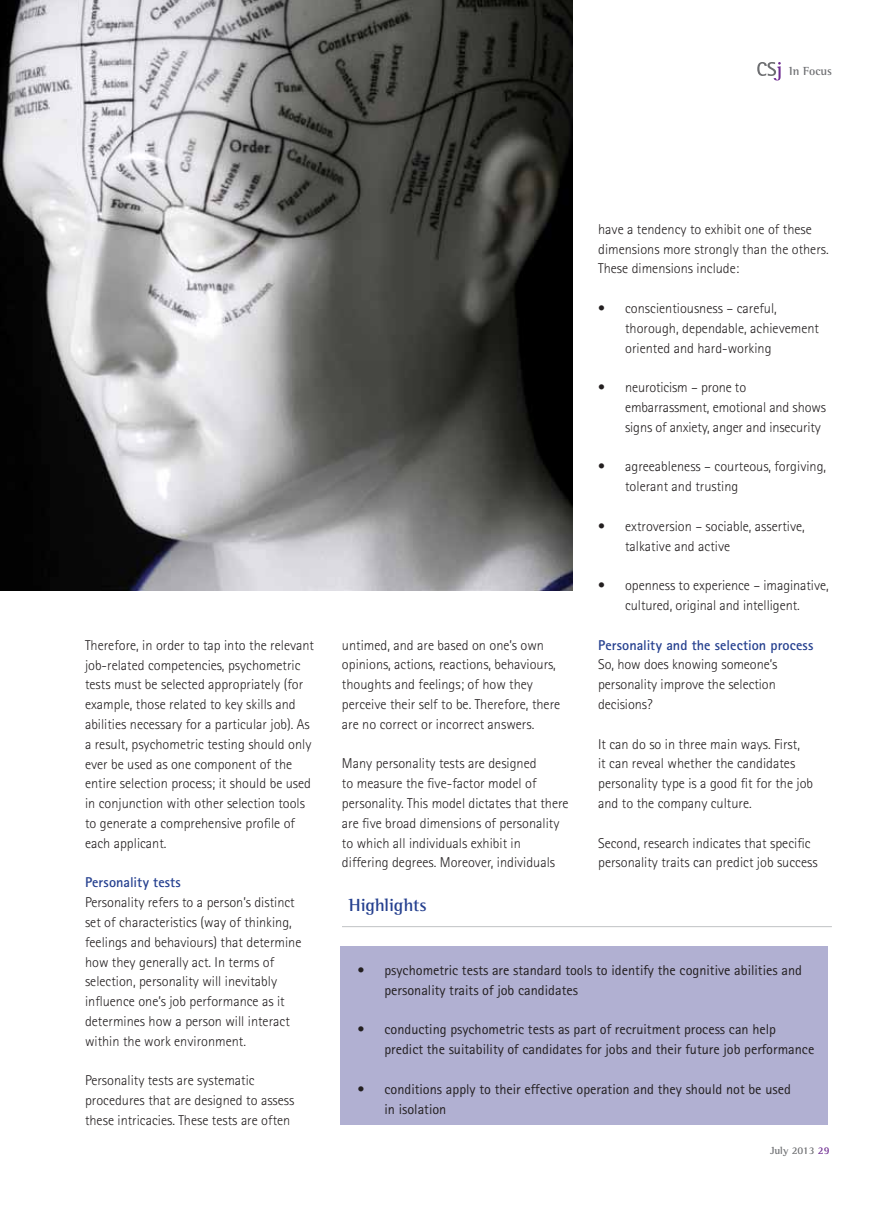
<style>
.page{position:relative;width:893px;height:1212px;background:#fff}
.page>*{position:absolute;margin:0;border:0;box-sizing:border-box;transform-origin:0 0}
.t1{font:700 18px "Rotis Semi Serif";letter-spacing:-.01em;color:#25408f}
.t2{font:300 14.25px/19.8px "Rotis Sans Serif";color:#231f20}
.t3{font:14.25px/19.8px "Rotis Sans Serif";color:#231f20}
.t4{font:700 14.25px "Rotis Sans Serif";letter-spacing:.005em;color:#25408f}
.t5{font:700 12px "Rotis Semi Serif";color:#6d6e71}
.t6{font:700 10.5px "Rotis Semi Serif";color:#6d6e71}
.s1{color:#6f2c91}
</style>
<div class="page">
<svg style="left:757px;top:62px;width:24px;height:18px"></svg>
<div style="left:341px;top:947px;width:487px;height:178px;background:#b1b0d2"></div>
<hr style="left:342px;top:926px;width:490px;height:1px;background:#c0c2c4">
<img style="left:0;top:0;width:573px;height:590px">
<p class="t5" style="left:789px;top:64px;width:44px">In Focus</p>
<p class="t2" style="left:85px;top:635px;width:231px">Therefore, in order to tap into the relevant job-related competencies, psychometric tests must be selected appropriately (for example, those related to key skills and abilities necessary for a particular job). As a result, psychometric testing should only ever be used as one component of the entire selection process; it should be used in conjunction with other selection tools to generate a comprehensive profile of each applicant.</p>
<p class="t4" style="left:85px;top:873px;width:97px">Personality tests</p>
<p class="t2" style="left:85px;top:892px;width:218px">Personality refers to a person’s distinct set of characteristics (way of thinking, feelings and behaviours) that determine how they generally act. In terms of selection, personality will inevitably influence one’s job performance as it determines how a person will interact within the work environment.</p>
<p class="t2" style="left:85px;top:1070px;width:211px">Personality tests are systematic procedures that are designed to assess these intricacies. These tests are often</p>
<p class="t2" style="left:342px;top:635px;width:220px">untimed, and are based on one’s own opinions, actions, reactions, behaviours, thoughts and feelings; of how they perceive their self to be. Therefore, there are no correct or incorrect answers.</p>
<p class="t2" style="left:342px;top:754px;width:228px">Many personality tests are designed<br>to measure the five-factor model of personality. This model dictates that there are five broad dimensions of personality to which all individuals exhibit in differing degrees. Moreover, individuals</p>
<p class="t1" style="left:349px;top:894px;width:79px">Highlights</p>
<p class="t2" style="left:598px;top:219px;width:232px">have a tendency to exhibit one of these dimensions more strongly than the others.<br>These dimensions include:</p>
<p class="t2" style="left:625px;top:298px;width:195px;text-indent:-27px">• conscientiousness – careful, thorough, dependable, achievement oriented and hard-working</p>
<p class="t2" style="left:625px;top:378px;width:202px;text-indent:-27px">• neuroticism – prone to embarrassment, emotional and shows signs of anxiety, anger and insecurity</p>
<p class="t2" style="left:625px;top:457px;width:203px;text-indent:-27px">• agreeableness – courteous, forgiving, tolerant and trusting</p>
<p class="t2" style="left:625px;top:516px;width:181px;text-indent:-27px">• extroversion – sociable, assertive, talkative and active</p>
<p class="t2" style="left:598px;top:576px;width:232px;text-align:center">• openness to experience – imaginative, cultured, original and intelligent.</p>
<p class="t4" style="left:598px;top:636px;width:217px">Personality and the selection process</p>
<p class="t2" style="left:598px;top:655px;width:181px;text-align:justify">So, how does knowing someone’s personality improve the selection decisions?</p>
<p class="t2" style="left:598px;top:734px;width:217px">It can do so in three main ways. First,<br>it can reveal whether the candidates personality type is a good fit for the job and to the company culture.</p>
<p class="t2" style="left:598px;top:833px;width:221px">Second, research indicates that specific personality traits can predict job success</p>
<p class="t3" style="left:384px;top:960px;width:419px;text-indent:-27px">• psychometric tests are standard tools to identify the cognitive abilities and personality traits of job candidates</p>
<p class="t3" style="left:384px;top:1019px;width:431px;text-indent:-27px">• conducting psychometric tests as part of recruitment process can help predict the suitability of candidates for jobs and their future job performance</p>
<p class="t3" style="left:384px;top:1079px;width:408px;text-indent:-27px">• conditions apply to their effective operation and they should not be used in isolation</p>
<p class="t6" style="left:770px;top:1144px;width:61px">July 2013 <span class="s1">29</span></p>
</div>
